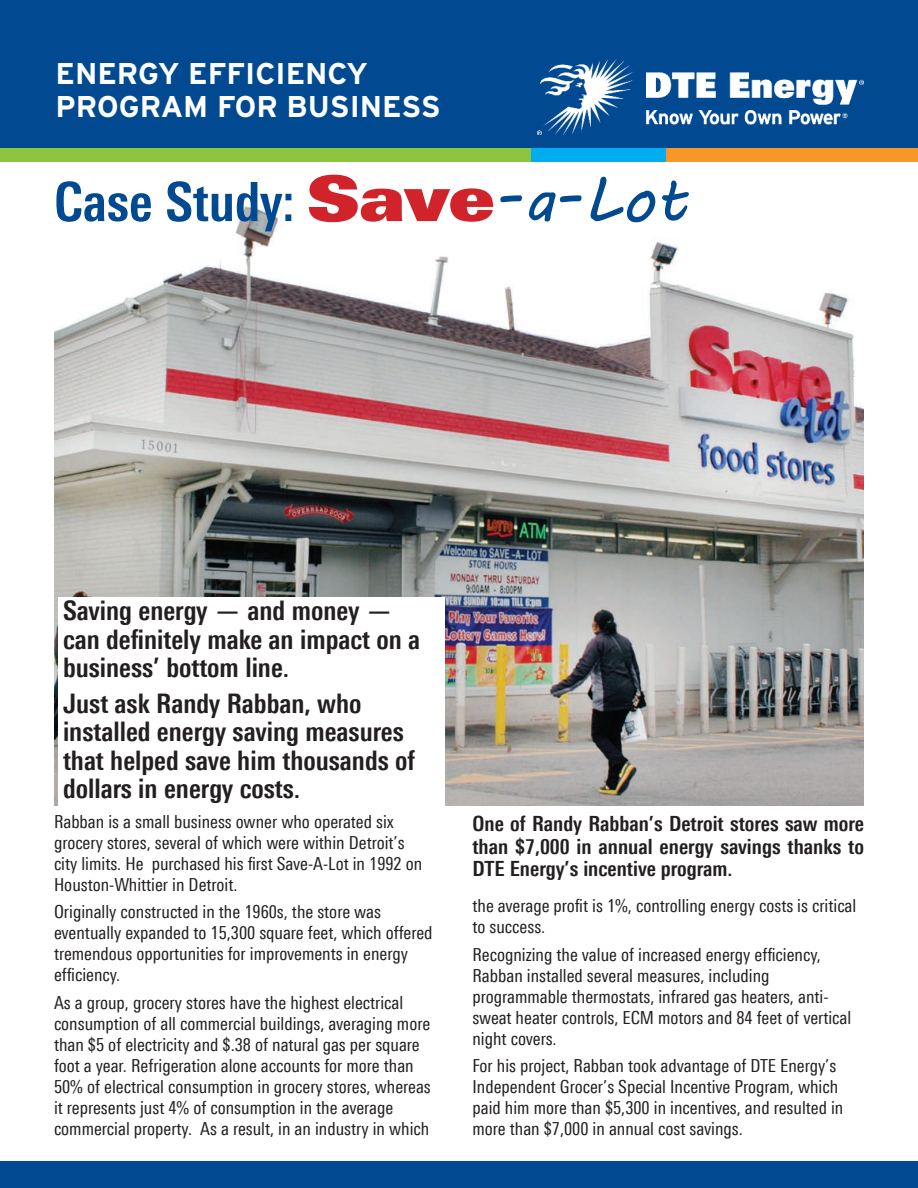
<style>
.page{position:relative;width:918px;height:1188px;background:#fff}
.page>*{position:absolute;margin:0;border:0;box-sizing:border-box;transform-origin:0 0}
.t1{font:700 54px "Linotype Univers 620 Cn";color:#014990}
.t2{font:700 30px "Interstate";color:#fff}
.t3{font:700 27px/28.5px "Linotype Univers 620 Cn";color:#231f20}
.t4{font:700 21px/22.5px "Linotype Univers 620 Cn";color:#231f20;text-align:justify}
.t5{font:18px/21px "Linotype Univers 420 Cn";color:#231f20}
.s1{font-family:"Linotype Univers 930 X Black";font-weight:400;font-size:63px;color:#d1232a}
.s2{font-family:"MV Boli";font-weight:400;font-size:63px}
</style>
<div class="page">
<div style="left:0;top:0;width:918px;height:162px;background:#014990"></div>
<img style="left:537px;top:60px;width:327px;height:74px">
<div style="left:0;top:1161px;width:918px;height:27px;background:#014990"></div>
<div style="left:0;top:148px;width:531px;height:14px;background:#8bc63e"></div>
<div style="left:531px;top:148px;width:135px;height:14px;background:#00aeef"></div>
<div style="left:666px;top:148px;width:252px;height:14px;background:#f79727"></div>
<img style="left:54px;top:206px;width:810px;height:600px">
<div style="left:58px;top:598px;width:388px;height:208px;background:#fff"></div>
<p class="t2" style="left:56px;top:55px;width:314px">ENERGY EFFICIENCY</p>
<p class="t2" style="left:56px;top:88px;width:387px">PROGRAM FOR BUSINESS</p>
<p class="t1" style="left:54px;top:170px;width:635px">Case Study: <span class="s1">Save</span><span class="s2">-a-Lot</span></p>
<p class="t3" style="left:63px;top:596px;width:359px">Saving energy — and money — can definitely make an impact on a business’ bottom line.</p>
<p class="t3" style="left:63px;top:688px;width:354px">Just ask Randy Rabban, who installed energy saving measures that helped save him thousands of dollars in energy costs.</p>
<p class="t5" style="left:54px;top:811px;width:370px">Rabban is a small business owner who operated six grocery stores, several of which were within Detroit’s city limits. He purchased his first Save-A-Lot in 1992 on Houston-Whittier in Detroit.</p>
<p class="t5" style="left:54px;top:901px;width:380px">Originally constructed in the 1960s, the store was eventually expanded to 15,300 square feet, which offered tremendous opportunities for improvements in energy efficiency.</p>
<p class="t5" style="left:54px;top:992px;width:378px">As a group, grocery stores have the highest electrical consumption of all commercial buildings, averaging more than $5 of electricity and $.38 of natural gas per square foot a year. Refrigeration alone accounts for more than 50% of electrical consumption in grocery stores, whereas it represents just 4% of consumption in the average commercial property. As a result, in an industry in which</p>
<p class="t4" style="left:472px;top:812px;width:393px">One of Randy Rabban’s Detroit stores saw more than $7,000 in annual energy savings thanks to DTE Energy’s incentive program.</p>
<p class="t5" style="left:472px;top:895px;width:385px">the average profit is 1%, controlling energy costs is critical to success.</p>
<p class="t5" style="left:472px;top:944px;width:380px">Recognizing the value of increased energy efficiency, Rabban installed several measures, including programmable thermostats, infrared gas heaters, anti&shy;sweat heater controls, ECM motors and 84 feet of vertical night covers.</p>
<p class="t5" style="left:472px;top:1055px;width:372px">For his project, Rabban took advantage of DTE Energy’s Independent Grocer’s Special Incentive Program, which paid him more than $5,300 in incentives, and resulted in more than $7,000 in annual cost savings.</p>
</div>
